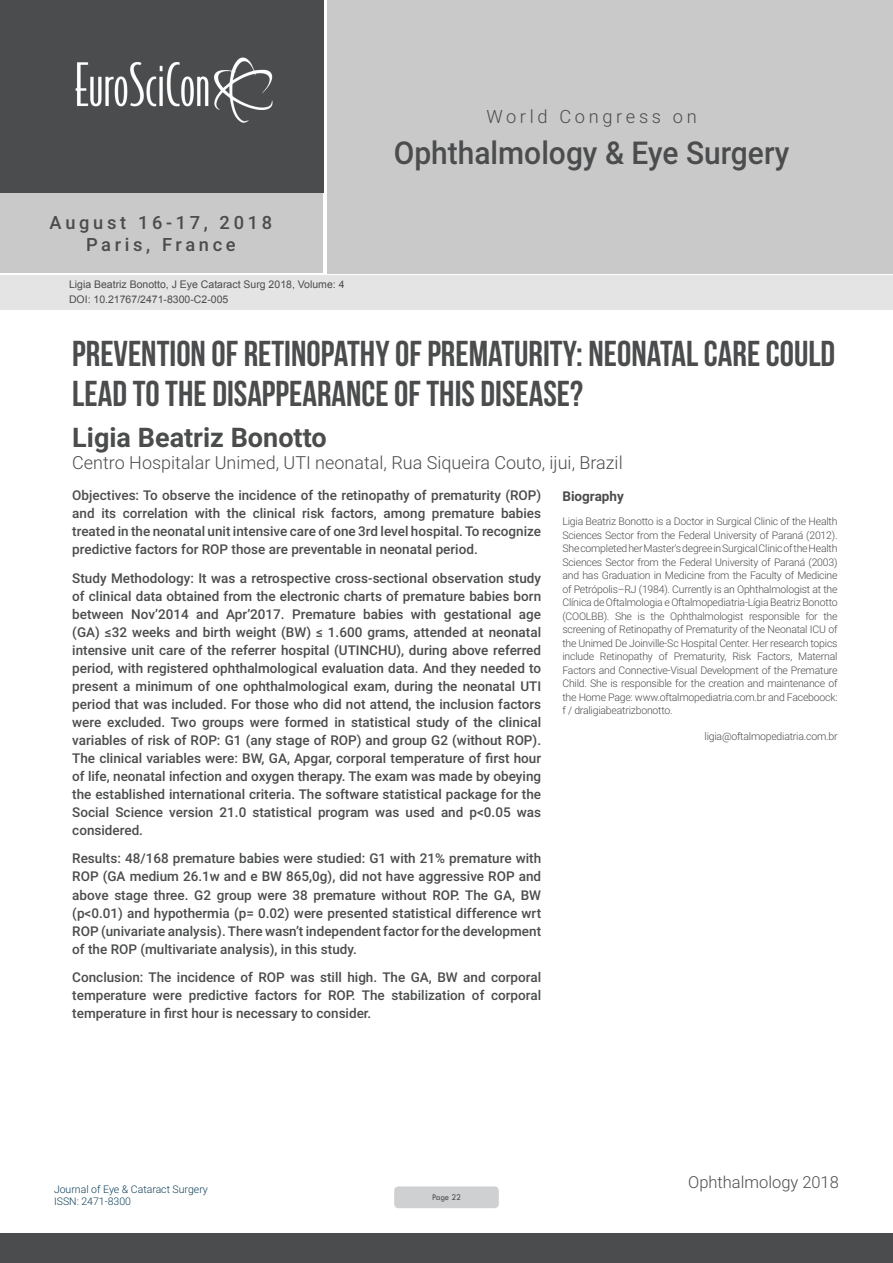
<style>
.page{position:relative;width:893px;height:1263px;background:#fff}
.page>*{position:absolute;margin:0;border:0;box-sizing:border-box;transform-origin:0 0}
.t1{font:36px/39.6px "Bebas Neue";color:#4b4c4d}
.t2{font:500 31.5px "Roboto";color:#4b4c4d;scale:.95 1}
.t3{font:700 27px "Roboto";color:#4b4c4d}
.t4{font:500 18.3px/21.9px "Roboto";letter-spacing:.2em;color:#4b4c4d;text-align:center}
.t5{font:300 18.3px "Roboto";letter-spacing:.2em;color:#4b4c4d}
.t6{font:300 18px "Roboto";color:#4b4c4d}
.t7{font:300 16.5px "Roboto";color:#4b4c4d}
.Abstract{font:500 13.5px/18px "Roboto";color:#4b4c4d;text-align:justify}
.Abstract-2{font:700 13.5px "Roboto";color:#4b4c4d}
.Biography{font:300 10.5px/13.5px "Roboto";letter-spacing:-.02em;color:#4b4c4d;text-align:justify}
.t8{font:10.5px "Arial";color:#4b4c4d}
.t9{font:300 10.5px/12.6px "Roboto";color:#103f58}
.t10{font:9px "Tw Cen";letter-spacing:-.02em;color:#4b4c4d;scale:.95 1}
</style>
<div class="page">
<div style="left:0;top:0;width:323px;height:193px;background:#4b4c4d"></div>
<div style="left:0;top:193px;width:322px;height:80px;background:#c9c9c9"></div>
<div style="left:327px;top:0;width:566px;height:273px;background:#c9c9c9"></div>
<img style="left:75px;top:57px;width:198px;height:66px">
<div style="left:0;top:1233px;width:893px;height:30px;background:#4b4c4d"></div>
<div style="left:1px;top:275px;width:892px;height:35px;background:#e4e4e4"></div>
<div style="left:394px;top:1186px;width:105px;height:22px;background:#cfd0d2;border-radius:4px"></div>
<h3 class="t4" style="left:50px;top:211px;width:224px">August 16-17, 2018<br>Paris, France</h3>
<p class="t8" style="left:69px;top:278px;width:277px">Ligia Beatriz Bonotto, J Eye Cataract Surg 2018, Volume: 4</p>
<p class="t8" style="left:69px;top:292px;width:161px">DOI: 10.21767/2471-8300-C2-005</p>
<h3 class="t5" style="left:486px;top:104px;width:212px">World Congress on</h3>
<h2 class="t2" style="left:394px;top:130px;width:418px">Ophthalmology &amp; Eye Surgery</h2>
<p class="t1" style="left:72px;top:333px;width:764px">PREVENTION OF RETINOPATHY OF PREMATURITY: NEONATAL CARE COULD<br>LEAD TO THE DISAPPEARANCE OF THIS DISEASE?</p>
<p class="t3" style="left:72px;top:419px;width:256px">Ligia Beatriz Bonotto</p>
<p class="t6" style="left:72px;top:450px;width:552px">Centro Hospitalar Unimed, UTI neonatal, Rua Siqueira Couto, ijui, Brazil</p>
<p class="Abstract" style="left:72px;top:486px;width:470px">Objectives: To observe the incidence of the retinopathy of prematurity (ROP) and its correlation with the clinical risk factors, among premature babies treated in the neonatal unit intensive care of one 3rd level hospital. To recognize predictive factors for ROP those are preventable in neonatal period.</p>
<p class="Abstract" style="left:72px;top:568px;width:470px">Study Methodology: It was a retrospective cross-sectional observation study of clinical data obtained from the electronic charts of premature babies born between Nov’2014 and Apr’2017. Premature babies with gestational age (GA) ≤32 weeks and birth weight (BW) ≤ 1.600 grams, attended at neonatal intensive unit care of the referrer hospital (UTINCHU), during above referred period, with registered ophthalmological evaluation data. And they needed to present a minimum of one ophthalmological exam, during the neonatal UTI period that was included. For those who did not attend, the inclusion factors were excluded. Two groups were formed in statistical study of the clinical variables of risk of ROP: G1 (any stage of ROP) and group G2 (without ROP).<br>The clinical variables were: BW, GA, Apgar, corporal temperature of first hour of life, neonatal infection and oxygen therapy. The exam was made by obeying the established international criteria. The software statistical package for the Social Science version 21.0 statistical program was used and p&lt;0.05 was considered.</p>
<p class="Abstract" style="left:72px;top:849px;width:470px">Results: 48/168 premature babies were studied: G1 with 21% premature with ROP (GA medium 26.1w and e BW 865,0g), did not have aggressive ROP and above stage three. G2 group were 38 premature without ROP. The GA, BW (p&lt;0.01) and hypothermia (p= 0.02) were presented statistical difference wrt ROP (univariate analysis). There wasn’t independent factor for the development of the ROP (multivariate analysis), in this study.</p>
<p class="Abstract" style="left:72px;top:968px;width:470px">Conclusion: The incidence of ROP was still high. The GA, BW and corporal temperature were predictive factors for ROP. The stabilization of corporal temperature in first hour is necessary to consider.</p>
<p class="Abstract-2" style="left:562px;top:487px;width:63px">Biography</p>
<p class="Biography" style="left:562px;top:514px;width:277px">Ligia Beatriz Bonotto is a Doctor in Surgical Clinic of the Health Sciences Sector from the Federal University of Paraná (2012).<br>She completed her Master's degree in Surgical Clinic of the Health Sciences Sector from the Federal University of Paraná (2003) and has Graduation in Medicine from the Faculty of Medicine of Petrópolis–RJ (1984). Currently is an Ophthalmologist at the Clínica de Oftalmologia e Oftalmopediatria-Lígia Beatriz Bonotto (COOLBB). She is the Ophthalmologist responsible for the screening of Retinopathy of Prematurity of the Neonatal ICU of the Unimed De Joinville-Sc Hospital Center. Her research topics include Retinopathy of Prematurity, Risk Factors, Maternal Factors and Connective-Visual Development of the Premature Child. She is responsible for the creation and maintenance of the Home Page: www.oftalmopediatria.com.br and Faceboock: f / draligiabeatrizbonotto.</p>
<p class="Biography" style="left:704px;top:729px;width:135px">ligia@oftalmopediatria.com.br</p>
<p class="t9" style="left:54px;top:1182px;width:155px">Journal of Eye &amp; Cataract Surgery<br>ISSN: 2471-8300</p>
<p class="t10" style="left:432px;top:1192px;width:32px">Page 22</p>
<p class="t7" style="left:688px;top:1170px;width:152px">Ophthalmology 2018</p>
</div>
